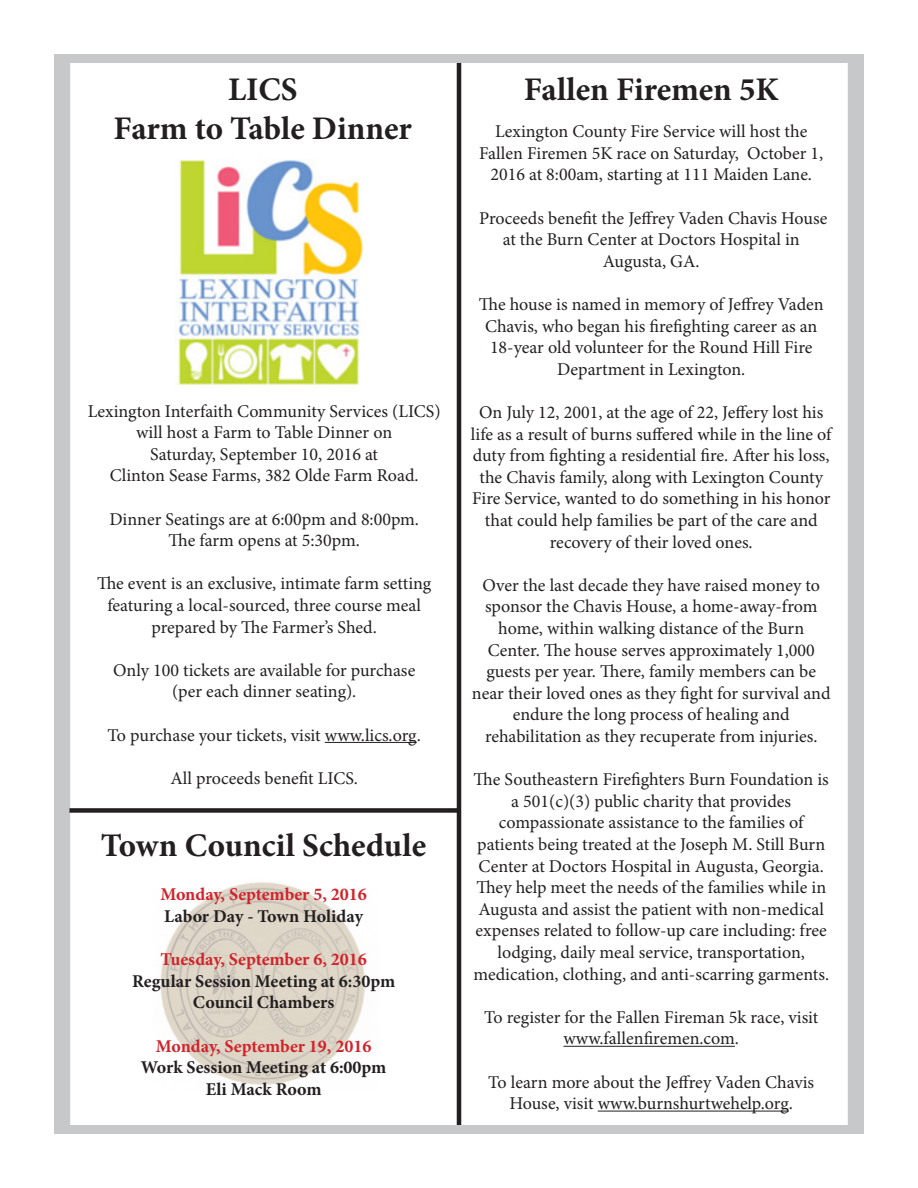
<style>
.page{position:relative;width:918px;height:1188px;background:#fff}
.page>*{position:absolute;margin:0;border:0;box-sizing:border-box;transform-origin:0 0}
.t1{font:700 33px "Minion Pro";color:#231f20}
.t2{font:18px/21.6px "Minion Pro";color:#231f20;text-align:center}
.t3{font:700 18px "Minion Pro";color:#231f20}
.t4{font:700 18px "Minion Pro";color:#d1232a}
</style>
<div class="page">
<img style="left:160px;top:882px;width:205px;height:203px">
<div style="left:54px;top:54px;width:810px;height:9px;background:#c7c8ca"></div>
<div style="left:54px;top:1125px;width:810px;height:9px;background:#c7c8ca"></div>
<div style="left:54px;top:58px;width:16px;height:1076px;background:#c7c8ca"></div>
<div style="left:848px;top:58px;width:16px;height:1076px;background:#c7c8ca"></div>
<hr style="left:457px;top:63px;width:4px;height:1062px;background:#231f20">
<div style="left:69px;top:808px;width:390px;height:5px;background:#231f20"></div>
<hr style="left:563px;top:1046px;width:172px;height:1px;background:#231f20">
<hr style="left:598px;top:1111px;width:191px;height:1px;background:#231f20">
<img style="left:176px;top:159px;width:187px;height:226px">
<hr style="left:325px;top:742px;width:92px;height:1px;background:#231f20">
<p class="t1" style="left:228px;top:66px;width:71px">LICS</p>
<p class="t1" style="left:524px;top:66px;width:256px">Fallen Firemen 5K</p>
<p class="t1" style="left:114px;top:105px;width:300px">Farm to Table Dinner</p>
<p class="t2" style="left:479px;top:121px;width:346px">Lexington County Fire Service will host the<br>Fallen Firemen 5K race on Saturday, October 1,<br>2016 at 8:00am, starting at 111 Maiden Lane.</p>
<p class="t2" style="left:479px;top:207px;width:350px">Proceeds benefit the Jeffrey Vaden Chavis House at the Burn Center at Doctors Hospital in</p>
<p class="t2" style="left:603px;top:250px;width:98px">Augusta, GA.</p>
<p class="t2" style="left:479px;top:294px;width:346px">The house is named in memory of Jeffrey Vaden<br>Chavis, who began his firefighting career as an</p>
<p class="t2" style="left:490px;top:337px;width:324px">18-year old volunteer for the Round Hill Fire</p>
<p class="t2" style="left:557px;top:358px;width:190px">Department in Lexington.</p>
<p class="t2" style="left:471px;top:402px;width:362px">On July 12, 2001, at the age of 22, Jeffery lost his life as a result of burns suffered while in the line of duty from fighting a residential fire. After his loss, the Chavis family, along with Lexington County Fire Service, wanted to do something in his honor that could help families be part of the care and recovery of their loved ones.</p>
<p class="t2" style="left:482px;top:574px;width:339px">Over the last decade they have raised money to sponsor the Chavis House, a home-away-from home, within walking distance of the Burn</p>
<p class="t2" style="left:472px;top:639px;width:360px">Center. The house serves approximately 1,000 guests per year. There, family members can be near their loved ones as they fight for survival and endure the long process of healing and</p>
<p class="t2" style="left:485px;top:726px;width:334px">rehabilitation as they recuperate from injuries.</p>
<p class="t2" style="left:474px;top:769px;width:357px">The Southeastern Firefighters Burn Foundation is a 501(c)(3) public charity that provides</p>
<p class="t2" style="left:499px;top:812px;width:306px">compassionate assistance to the families of</p>
<p class="t2" style="left:476px;top:834px;width:353px">patients being treated at the Joseph M. Still Burn Center at Doctors Hospital in Augusta, Georgia.<br>They help meet the needs of the families while in Augusta and assist the patient with non-medical expenses related to follow-up care including: free lodging, daily meal service, transportation,</p>
<p class="t2" style="left:473px;top:963px;width:357px">medication, clothing, and anti-scarring garments.</p>
<p class="t2" style="left:484px;top:1006px;width:336px">To register for the Fallen Fireman 5k race, visit</p>
<p class="t2" style="left:563px;top:1028px;width:177px">www.fallenfiremen.com.</p>
<p class="t2" style="left:488px;top:1071px;width:327px">To learn more about the Jeffrey Vaden Chavis<br>House, visit www.burnshurtwehelp.org.</p>
<p class="t2" style="left:88px;top:400px;width:354px">Lexington Interfaith Community Services (LICS) will host a Farm to Table Dinner on</p>
<p class="t2" style="left:150px;top:443px;width:229px">Saturday, September 10, 2016 at</p>
<p class="t2" style="left:110px;top:465px;width:310px">Clinton Sease Farms, 382 Olde Farm Road.</p>
<p class="t2" style="left:109px;top:508px;width:311px">Dinner Seatings are at 6:00pm and 8:00pm.</p>
<p class="t2" style="left:168px;top:530px;width:193px">The farm opens at 5:30pm.</p>
<p class="t2" style="left:97px;top:573px;width:336px">The event is an exclusive, intimate farm setting</p>
<p class="t2" style="left:107px;top:595px;width:315px">featuring a local-sourced, three course meal</p>
<p class="t2" style="left:152px;top:616px;width:227px">prepared by The Farmer’s Shed.</p>
<p class="t2" style="left:113px;top:659px;width:304px">Only 100 tickets are available for purchase</p>
<p class="t2" style="left:172px;top:681px;width:186px">(per each dinner seating).</p>
<p class="t2" style="left:108px;top:724px;width:315px">To purchase your tickets, visit www.lics.org.</p>
<p class="t2" style="left:170px;top:767px;width:189px">All proceeds benefit LICS.</p>
<p class="t1" style="left:101px;top:822px;width:327px">Town Council Schedule</p>
<p class="t4" style="left:160px;top:882px;width:208px">Monday, September 5, 2016</p>
<p class="t3" style="left:164px;top:904px;width:200px">Labor Day - Town Holiday</p>
<p class="t4" style="left:160px;top:947px;width:208px">Tuesday, September 6, 2016</p>
<p class="t3" style="left:132px;top:968px;width:265px">Regular Session Meeting at 6:30pm</p>
<p class="t3" style="left:193px;top:990px;width:143px">Council Chambers</p>
<p class="t4" style="left:156px;top:1033px;width:217px">Monday, September 19, 2016</p>
<p class="t3" style="left:141px;top:1055px;width:247px">Work Session Meeting at 6:00pm</p>
<p class="t3" style="left:206px;top:1076px;width:117px">Eli Mack Room</p>
</div>
